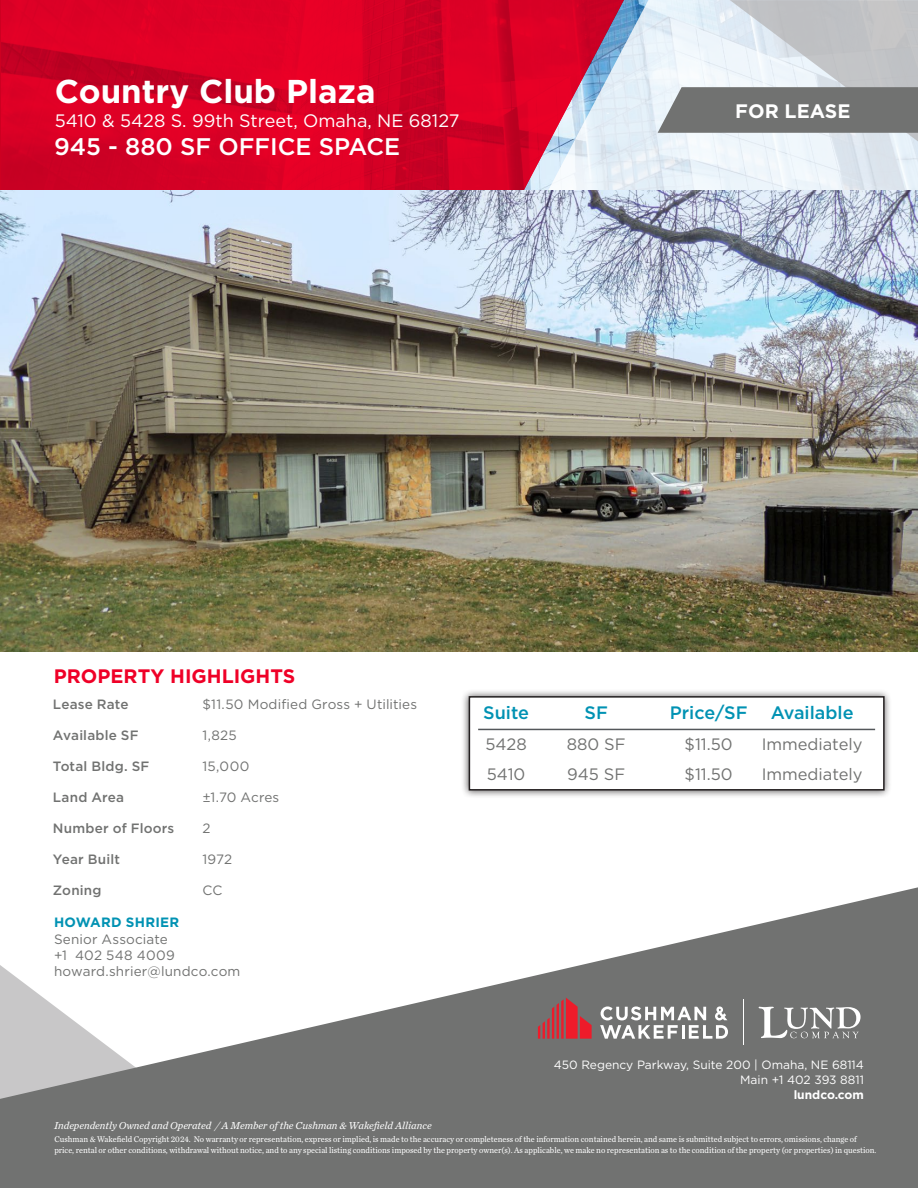
<style>
.page{position:relative;width:918px;height:1188px;background:#fff}
.page>*{position:absolute;margin:0;border:0;box-sizing:border-box;transform-origin:0 0}
.t1{font:700 33px "Gotham";color:#fff}
.t2{font:500 24px "Gotham";color:#fff}
.t3{font:700 19.5px "Gotham";color:#ef0027}
.t4{font:700 19.5px "Gotham";color:#fff}
.t5{font:18px "Gotham";color:#fff}
.Section_Head_-_red{font:500 18px "Gotham";color:#0092b3}
.Section_Head_-_red-2{font:16.5px "Gotham";color:#717271}
.Table_text_-_small{font:13.5px/16.2px "Gotham";letter-spacing:.01em;color:#717271}
.Table_text_-_small-2{font:500 13.5px "Gotham";letter-spacing:.015em;color:#717271}
.t6{font:700 13.5px "Gotham";letter-spacing:.02em;color:#0092b3}
.t7{font:12px/15px "Gotham";color:#fff;text-align:right}
.t8{font:700 12px "Gotham";color:#fff}
.t9{font:italic 10.5px "Chronicle Text G2";color:#fff}
.t10{font:8.7px/10.4px "Chronicle Text G2";color:#fff;scale:.95 1}
</style>
<div class="page">
<svg style="left:631px;top:0;width:287px;height:191px;fill:#e8f2f9"></svg>
<svg style="left:0;top:0;width:631px;height:191px;background:#d61538"></svg>
<svg style="left:0;top:887px;width:918px;height:301px;fill:#717271"></svg>
<svg style="left:759px;top:1007px;width:102px;height:31px"></svg>
<hr style="left:743px;top:999px;width:1px;height:45px;background:#fff">
<svg style="left:538px;top:998px;width:54px;height:41px;background:#a94a50"></svg>
<svg style="left:600px;top:1006px;width:128px;height:33px"></svg>
<svg style="left:658px;top:0;width:260px;height:142px;background:#b8bbbe"></svg>
<img style="left:0;top:191px;width:918px;height:460px">
<div style="left:461px;top:688px;width:431px;height:110px;background:#231f20;opacity:.75"></div>
<div style="left:469px;top:697px;width:415px;height:93px;background:#fff"></div>
<div style="left:469px;top:696px;width:416px;height:95px;border:2px solid #231f20"></div>
<hr style="left:478px;top:729px;width:397px;height:1px;background:#54575a">
<h1 class="t1" style="left:55px;top:70px;width:322px">Country Club Plaza</h1>
<h3 class="t5" style="left:55px;top:109px;width:406px">5410 &amp; 5428 S. 99th Street, Omaha, NE 68127</h3>
<h2 class="t2" style="left:54px;top:131px;width:348px">945 - 880 SF OFFICE SPACE</h2>
<h3 class="t4" style="left:735px;top:98px;width:117px">FOR LEASE</h3>
<p class="t3" style="left:54px;top:663px;width:243px">PROPERTY HIGHLIGHTS</p>
<p class="Table_text_-_small-2" style="left:53px;top:695px;width:77px">Lease Rate</p>
<p class="Table_text_-_small" style="left:202px;top:695px;width:216px">$11.50 Modified Gross + Utilities</p>
<p class="Table_text_-_small-2" style="left:53px;top:726px;width:87px">Available SF</p>
<p class="Table_text_-_small" style="left:202px;top:727px;width:36px">1,825</p>
<p class="Table_text_-_small-2" style="left:53px;top:757px;width:98px">Total Bldg. SF</p>
<p class="Table_text_-_small" style="left:202px;top:758px;width:48px">15,000</p>
<p class="Table_text_-_small-2" style="left:53px;top:788px;width:73px">Land Area</p>
<p class="Table_text_-_small" style="left:202px;top:789px;width:78px">±1.70 Acres</p>
<p class="Table_text_-_small-2" style="left:53px;top:819px;width:123px">Number of Floors</p>
<p class="Table_text_-_small" style="left:202px;top:820px;width:10px">2</p>
<p class="Table_text_-_small-2" style="left:53px;top:850px;width:69px">Year Built</p>
<p class="Table_text_-_small" style="left:202px;top:851px;width:31px">1972</p>
<p class="Table_text_-_small-2" style="left:53px;top:881px;width:50px">Zoning</p>
<p class="Table_text_-_small" style="left:202px;top:882px;width:22px">CC</p>
<h3 class="t6" style="left:54px;top:914px;width:127px">HOWARD SHRIER</h3>
<h3 class="Table_text_-_small" style="left:54px;top:931px;width:188px">Senior Associate<br>+1 402 548 4009 howard.shrier@lundco.com</h3>
<p class="t9" style="left:54px;top:1118px;width:379px">Independently Owned and Operated / A Member of the Cushman &amp; Wakefield Alliance</p>
<p class="Section_Head_-_red" style="left:483px;top:701px;width:47px">Suite</p>
<p class="Section_Head_-_red" style="left:584px;top:701px;width:25px">SF</p>
<p class="Section_Head_-_red" style="left:670px;top:701px;width:79px">Price/SF</p>
<p class="Section_Head_-_red" style="left:771px;top:701px;width:84px">Available</p>
<p class="Section_Head_-_red-2" style="left:485px;top:733px;width:43px">5428</p>
<p class="Section_Head_-_red-2" style="left:567px;top:733px;width:60px">880 SF</p>
<p class="Section_Head_-_red-2" style="left:685px;top:733px;width:50px">$11.50</p>
<p class="Section_Head_-_red-2" style="left:762px;top:733px;width:102px">Immediately</p>
<p class="Section_Head_-_red-2" style="left:487px;top:763px;width:40px">5410</p>
<p class="Section_Head_-_red-2" style="left:567px;top:763px;width:60px">945 SF</p>
<p class="Section_Head_-_red-2" style="left:685px;top:763px;width:50px">$11.50</p>
<p class="Section_Head_-_red-2" style="left:762px;top:763px;width:102px">Immediately</p>
<h3 class="t7" style="left:554px;top:1057px;width:312px">450 Regency Parkway, Suite 200 | Omaha, NE 68114<br>Main +1 402 393 8811</h3>
<h3 class="t8" style="left:794px;top:1087px;width:72px">lundco.com</h3>
<p class="t10" style="left:54px;top:1134px;width:867px">Cushman &amp; Wakefield Copyright 2024. No warranty or representation, express or implied, is made to the accuracy or completeness of the information contained herein, and same is submitted subject to errors, omissions, change of price, rental or other conditions, withdrawal without notice, and to any special listing conditions imposed by the property owner(s). As applicable, we make no representation as to the condition of the property (or properties) in question.</p>
</div>
